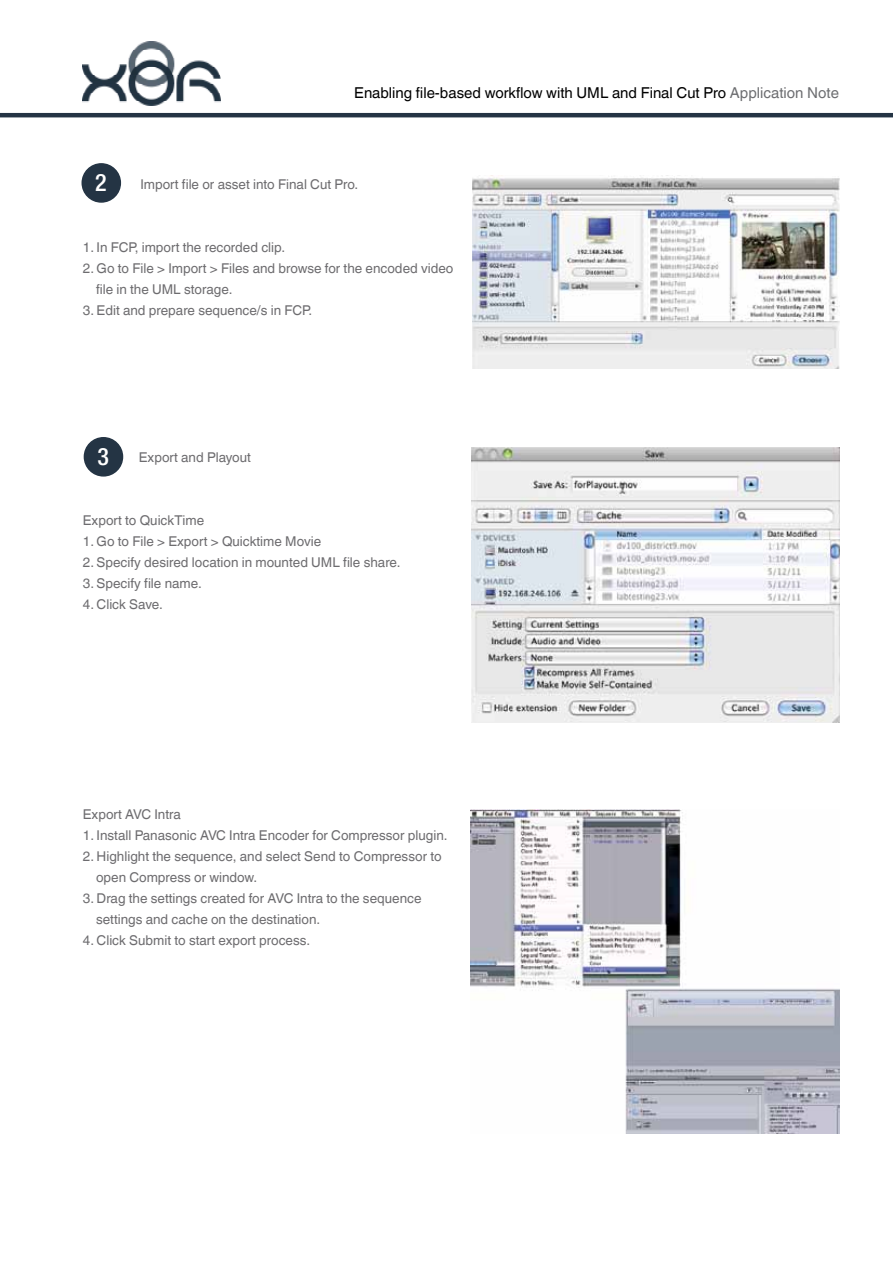
<style>
.page{position:relative;width:893px;height:1263px;background:#fff}
.page>*{position:absolute;margin:0;border:0;box-sizing:border-box;transform-origin:0 0}
.t1{font:500 condensed 24px "Helvetica Neue LT Std";color:#fff}
.t2{font:15px "Helvetica World";color:#000}
.t3{font:13.5px/21px "Helvetica World";color:#6d6c6f}
.s1{color:#6d6e71}
</style>
<div class="page">
<hr style="left:0;top:113px;width:893px;height:4px;background:#243444">
<img style="left:82px;top:42px;width:138px;height:64px">
<div style="left:82px;top:164px;width:38px;height:38px;background:#243444;border-radius:50%"></div>
<div style="left:82px;top:163px;width:39px;height:40px;border:2px solid #243444;border-radius:50%"></div>
<div style="left:84px;top:438px;width:38px;height:38px;background:#243444;border-radius:50%"></div>
<div style="left:84px;top:437px;width:39px;height:40px;border:2px solid #243444;border-radius:50%"></div>
<img style="left:472px;top:175px;width:367px;height:194px">
<img style="left:471px;top:448px;width:368px;height:274px">
<img style="left:470px;top:810px;width:369px;height:324px">
<h1 class="t1" style="left:95px;top:168px;width:13px">2</h1>
<p class="t2" style="left:354px;top:84px;width:486px">Enabling file-based workflow with UML and Final Cut Pro <span class="s1">Application Note</span></p>
<p class="t3" style="left:140px;top:174px;width:219px">Import file or asset into Final Cut Pro.</p>
<p class="t3" style="left:83px;top:237px;width:204px">1. In FCP, import the recorded clip.</p>
<p class="t3" style="left:96px;top:258px;width:359px;text-indent:-13px">2. Go to File &gt; Import &gt; Files and browse for the encoded video file in the UML storage.</p>
<p class="t3" style="left:83px;top:300px;width:231px">3. Edit and prepare sequence/s in FCP.</p>
<h1 class="t1" style="left:97px;top:442px;width:13px">3</h1>
<p class="t3" style="left:139px;top:447px;width:114px">Export and Playout</p>
<p class="t3" style="left:83px;top:510px;width:123px">Export to QuickTime</p>
<p class="t3" style="left:83px;top:531px;width:240px">1. Go to File &gt; Export &gt; Quicktime Movie</p>
<p class="t3" style="left:83px;top:552px;width:319px">2. Specify desired location in mounted UML file share.</p>
<p class="t3" style="left:83px;top:573px;width:120px">3. Specify file name.</p>
<p class="t3" style="left:83px;top:594px;width:81px">4. Click Save.</p>
<p class="t3" style="left:83px;top:804px;width:99px">Export AVC Intra</p>
<p class="t3" style="left:83px;top:825px;width:366px">1. Install Panasonic AVC Intra Encoder for Compressor plugin.</p>
<p class="t3" style="left:96px;top:846px;width:347px;text-indent:-13px">2. Highlight the sequence, and select Send to Compressor to open Compress or window.</p>
<p class="t3" style="left:96px;top:888px;width:327px;text-indent:-13px">3. Drag the settings created for AVC Intra to the sequence settings and cache on the destination.</p>
<p class="t3" style="left:83px;top:930px;width:229px">4. Click Submit to start export process.</p>
</div>
